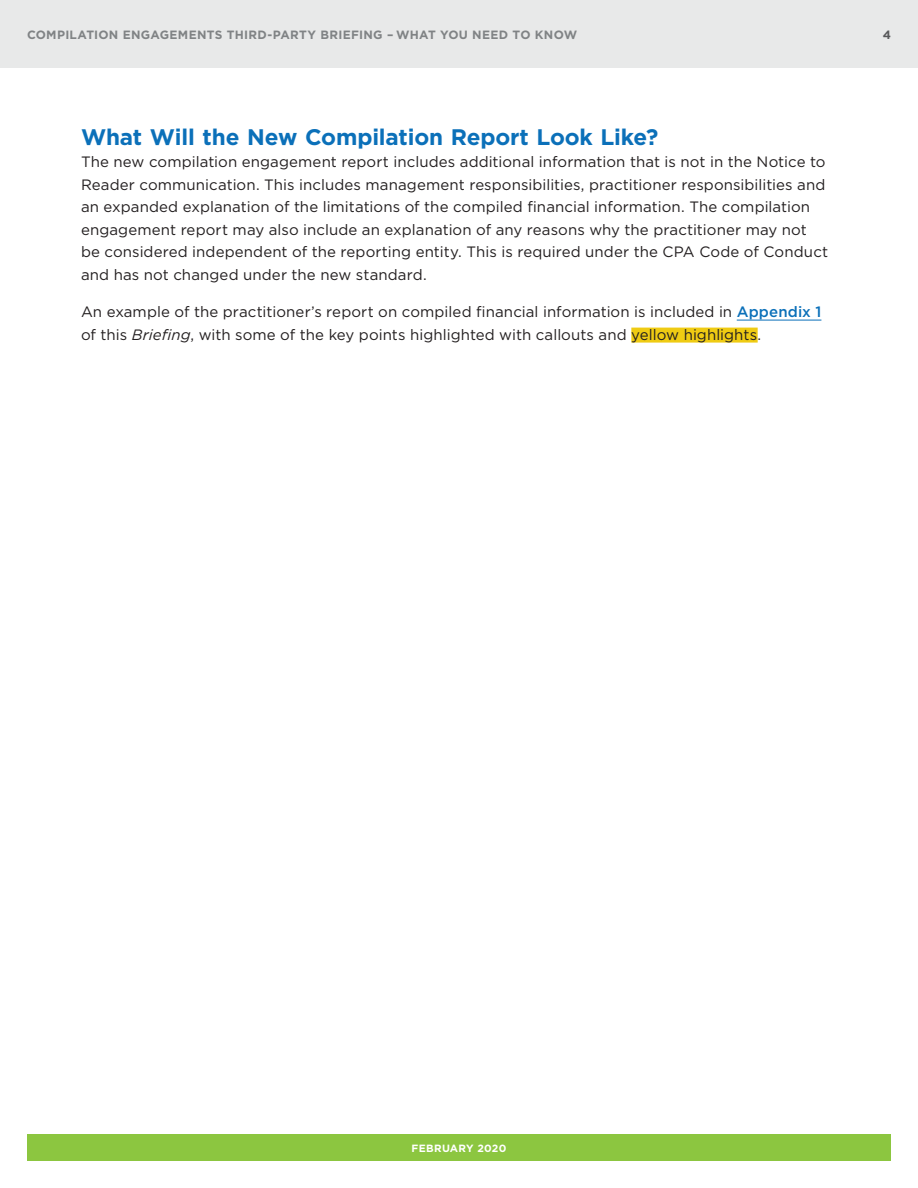
<style>
.page{position:relative;width:918px;height:1188px;background:#fff}
.page>*{position:absolute;margin:0;border:0;box-sizing:border-box;transform-origin:0 0}
.t1{font:700 22.5px "Gotham";letter-spacing:-.01em;color:#0b70b9}
.t2{font:15px/22.5px "Gotham";letter-spacing:.005em;color:#231f20}
.t3{font:700 12px "Gotham";letter-spacing:.025em;color:#808385}
.t4{font:700 12px "Gotham";color:#58595b}
.t5{font:700 10.5px "Gotham";letter-spacing:.025em;color:#fff}
.s1{font-weight:500;color:#0b70b9}
.s2{font-style:italic}
</style>
<div class="page">
<hr style="left:737px;top:320px;width:84px;height:1px;background:#0b70b9">
<div style="left:631px;top:328px;width:127px;height:15px;background:#efcb13"></div>
<div style="left:27px;top:1134px;width:864px;height:27px;background:#8cc640"></div>
<div style="left:0;top:0;width:918px;height:68px;background:#e8e9e9"></div>
<p class="t3" style="left:27px;top:30px;width:552px">COMPILATION ENGAGEMENTS THIRD-PARTY BRIEFING – WHAT YOU NEED TO KNOW</p>
<p class="t4" style="left:883px;top:30px;width:10px">4</p>
<h3 class="t1" style="left:81px;top:128px;width:579px">What Will the New Compilation Report Look Like?</h3>
<p class="t2" style="left:81px;top:152px;width:749px">The new compilation engagement report includes additional information that is not in the Notice to Reader communication. This includes management responsibilities, practitioner responsibilities and an expanded explanation of the limitations of the compiled financial information. The compilation engagement report may also include an explanation of any reasons why the practitioner may not be considered independent of the reporting entity. This is required under the CPA Code of Conduct and has not changed under the new standard.</p>
<p class="t2" style="left:81px;top:302px;width:742px">An example of the practitioner’s report on compiled financial information is included in <span class="s1">Appendix 1 </span>of this <span class="s2">Briefing</span>, with some of the key points highlighted with callouts and yellow highlights.</p>
<p class="t5" style="left:412px;top:1144px;width:96px">FEBRUARY 2020</p>
</div>
